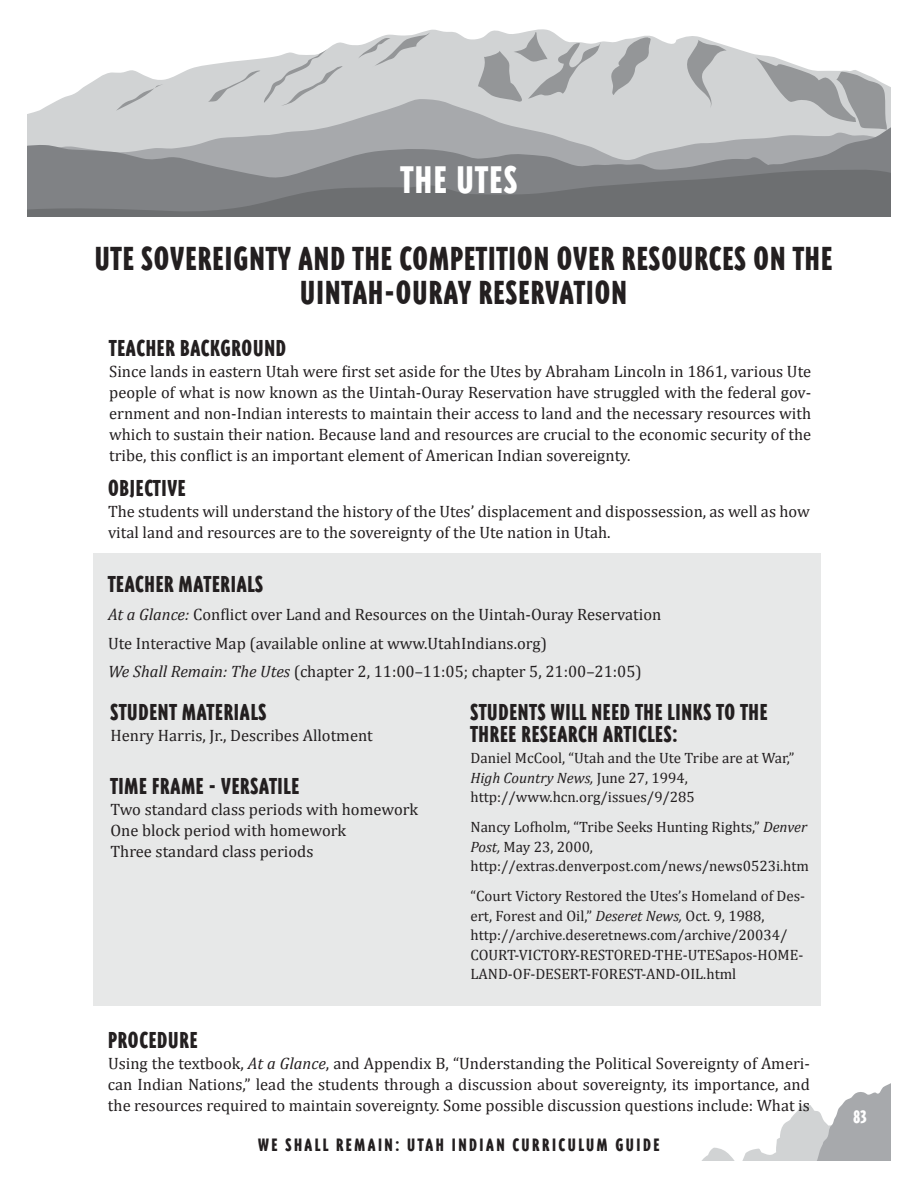
<style>
.page{position:relative;width:918px;height:1188px;background:#fff}
.page>*{position:absolute;margin:0;border:0;box-sizing:border-box;transform-origin:0 0}
.t1{font:900 45px "Triplex Cond Sans";letter-spacing:.04em;color:#fff}
.t2{font:900 39px "Triplex Cond Sans";letter-spacing:.03em;color:#231f20}
.t3{font:900 27px "Triplex Cond Sans";letter-spacing:.03em;color:#231f20}
.t4{font:900 21px "Triplex Cond Sans";letter-spacing:.12em;color:#231f20}
.t5{font:21px "Triplex Cond Sans Black Lin";color:#fff}
.t6{font:16.5px/21px "Cambria";color:#231f20}
.t7{font:15px/19.5px "Cambria";color:#231f20}
.s1{font-style:italic}
</style>
<div class="page">
<svg style="left:61px;top:29px;width:830px;height:70px"></svg>
<svg style="left:755px;top:57px;width:132px;height:42px"></svg>
<svg style="left:684px;top:39px;width:43px;height:60px;background:#bdbfc0"></svg>
<svg style="left:611px;top:36px;width:42px;height:59px;background:#babcbd"></svg>
<svg style="left:478px;top:32px;width:123px;height:67px;background:#c0c2c3"></svg>
<svg style="left:358px;top:32px;width:72px;height:35px;background:#cecfd1"></svg>
<svg style="left:208px;top:49px;width:135px;height:50px"></svg>
<svg style="left:116px;top:84px;width:48px;height:15px"></svg>
<svg style="left:27px;top:99px;width:864px;height:20px;background:#c9cbcc"></svg>
<svg style="left:27px;top:119px;width:864px;height:49px;background:#adafb2"></svg>
<svg style="left:27px;top:168px;width:864px;height:48px;background:#76787b"></svg>
<svg style="left:701px;top:1083px;width:190px;height:78px"></svg>
<div style="left:93px;top:554px;width:728px;height:452px;background:#e7e8e8"></div>
<h1 class="t1" style="left:401px;top:158px;width:118px">THE UTES</h1>
<h2 class="t2" style="left:95px;top:239px;width:105px">UTE SOVEREIGNTY</h2>
<h2 class="t2" style="left:298px;top:239px;width:116px">ANDTHECOMPETITION</h2>
<h2 class="t2" style="left:557px;top:239px;width:80px">OVER RESOURCES</h2>
<h2 class="t2" style="left:753px;top:239px;width:54px">ON THE</h2>
<h2 class="t2" style="left:300px;top:274px;width:31px">UINTAH</h2>
<h2 class="t2" style="left:384px;top:274px;width:44px">-OURAY</h2>
<h2 class="t2" style="left:479px;top:274px;width:95px">RESERVATION</h2>
<h3 class="t3" style="left:109px;top:335px;width:178px">TEACHER BACKGROUND</h3>
<p class="t6" style="left:109px;top:361px;width:704px;text-align:justify">Since lands in eastern Utah were first set aside for the Utes by Abraham Lincoln in 1861, various Ute people of what is now known as the Uintah-Ouray Reservation have struggled with the federal gov&shy;ernment and non-Indian interests to maintain their access to land and the necessary resources with which to sustain their nation. Because land and resources are crucial to the economic security of the tribe, this conflict is an important element of American Indian sovereignty.</p>
<h3 class="t3" style="left:108px;top:475px;width:78px">OBJECTIVE</h3>
<p class="t6" style="left:108px;top:500px;width:703px">The students will understand the history of the Utes’ displacement and dispossession, as well as how vital land and resources are to the sovereignty of the Ute nation in Utah.</p>
<h3 class="t3" style="left:108px;top:571px;width:19px">TEACHER</h3>
<h3 class="t3" style="left:179px;top:571px;width:25px">MATERIALS</h3>
<p class="t6" style="left:108px;top:600px;width:555px;line-height:28.5px"><span class="s1">At a Glance:</span> Conflict over Land and Resources on the Uintah-Ouray Reservation<br>Ute Interactive Map (available online at www.UtahIndians.org)<br><span class="s1">We Shall Remain: The Utes</span> (chapter 2, 11:00–11:05; chapter 5, 21:00–21:05)</p>
<h3 class="t3" style="left:110px;top:699px;width:20px">STUDENT</h3>
<h3 class="t3" style="left:182px;top:699px;width:25px">MATERIALS</h3>
<p class="t6" style="left:110px;top:725px;width:264px">Henry Harris, Jr., Describes Allotment</p>
<h3 class="t3" style="left:110px;top:773px;width:53px">TIME FRAME</h3>
<h3 class="t3" style="left:209px;top:773px;width:92px">- VERSATILE</h3>
<p class="t6" style="left:110px;top:799px;width:309px">Two standard class periods with homework<br>One block period with homework<br>Three standard class periods</p>
<h3 class="t3" style="left:470px;top:699px;width:20px">STUDENTS</h3>
<h3 class="t3" style="left:551px;top:699px;width:51px">WILL NEED</h3>
<h3 class="t3" style="left:635px;top:699px;width:42px">THE LINKS</h3>
<h3 class="t3" style="left:717px;top:699px;width:34px">TO THE</h3>
<h3 class="t3" style="left:470px;top:721px;width:11px">THREE</h3>
<h3 class="t3" style="left:522px;top:721px;width:11px">RESEARCH</h3>
<h3 class="t3" style="left:603px;top:721px;width:10px">ARTICLES</h3>
<h3 class="t3" style="left:672px;top:721px;width:7px">:</h3>
<p class="t7" style="left:470px;top:748px;width:326px">Daniel McCool, “Utah and the Ute Tribe are at War,”<br><span class="s1">High Country News,</span> June 27, 1994, http://www.hcn.org/issues/9/285</p>
<p class="t7" style="left:470px;top:817px;width:340px">Nancy Lofholm, “Tribe Seeks Hunting Rights,” <span class="s1">Denver<br>Post,</span> May 23, 2000, http://extras.denverpost.com/news/news0523i.htm</p>
<p class="t7" style="left:470px;top:886px;width:336px">“Court Victory Restored the Utes’s Homeland of Des&shy;ert, Forest and Oil,” <span class="s1">Deseret News,</span> Oct. 9, 1988, http://archive.deseretnews.com/archive/20034/ COURT-VICTORY-RESTORED-THE-UTESapos-HOME-LAND-OF-DESERT-FOREST-AND-OIL.html</p>
<h3 class="t3" style="left:108px;top:1027px;width:21px">PROCEDURE</h3>
<p class="t6" style="left:108px;top:1053px;width:704px;text-align:justify">Using the textbook, <span class="s1">At a Glance</span>, and Appendix B, “Understanding the Political Sovereignty of Ameri&shy;can Indian Nations,” lead the students through a discussion about sovereignty, its importance, and the resources required to maintain sovereignty. Some possible discussion questions include: What is</p>
<p class="t4" style="left:258px;top:1134px;width:403px">WE SHALL REMAIN: UTAH INDIAN CURRICULUM GUIDE</p>
<p class="t5" style="left:853px;top:1107px;width:15px">83</p>
</div>
